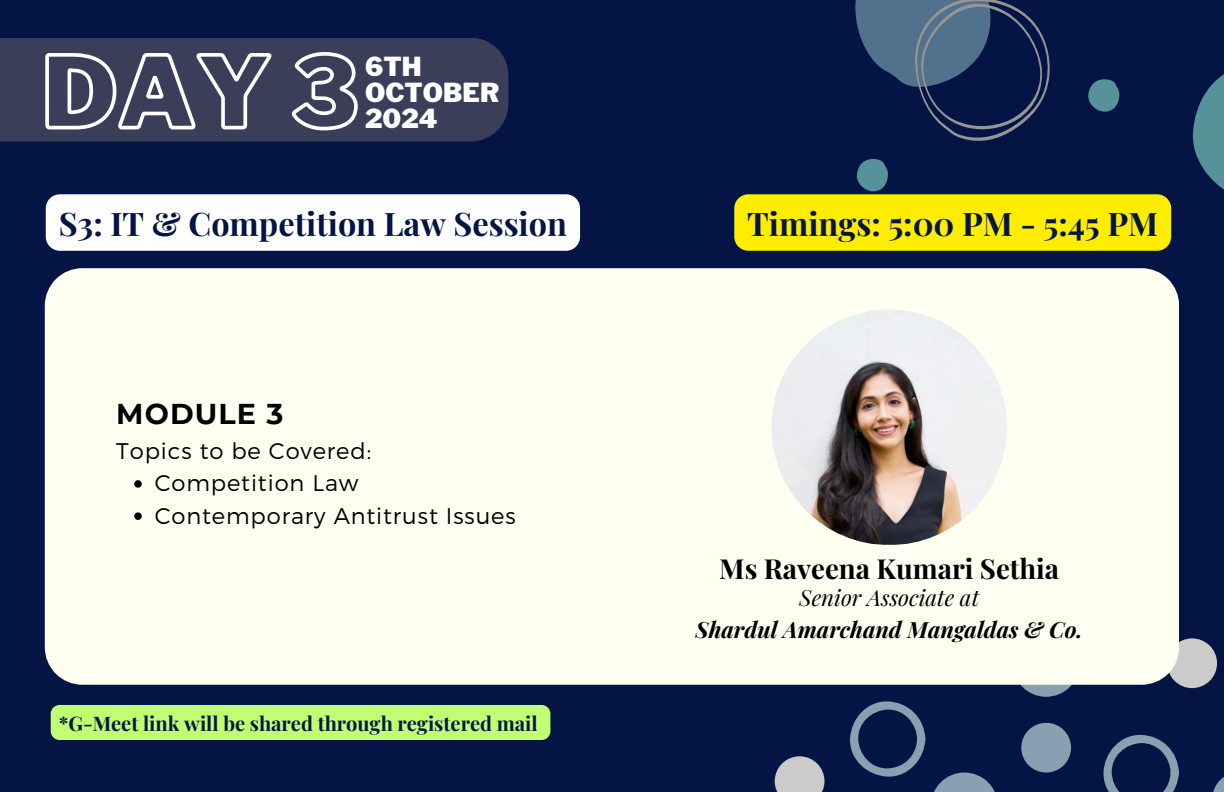
<style>
.page{position:relative;width:1224px;height:792px;background:#041545}
.page>*{position:absolute;margin:0;border:0;box-sizing:border-box;transform-origin:0 0}
.t1{font:700 32.4px "Playfair Display";color:#041545}
.t2{font:700 28.6px "Montserrat";letter-spacing:.04em;color:#000}
.t3{font:700 27.5px "Playfair Display";color:#000}
.t4{font:900 26px/25.9px "Libre Franklin";color:#fff}
.t5{font:300 22.6px "Montserrat";letter-spacing:.04em;color:#000}
.t6{font:italic 700 22.4px/31.3px "Playfair Display";color:#000;text-align:center}
.t7{font:700 20px "Playfair Display";color:#041545}
.s1{font-weight:400}
</style>
<div class="page">
<div style="left:1167px;top:638px;width:50px;height:50px;background:#cccbc9;border-radius:50%"></div>
<svg style="left:775px;top:756px;width:49px;height:36px;background:#acaeb4"></svg>
<div style="left:1021px;top:723px;width:50px;height:50px;background:#87a1b0;border-radius:50%"></div>
<div style="left:1013px;top:630px;width:67px;height:67px;background:#87a1b0;border-radius:50%"></div>
<svg style="left:1103px;top:734px;width:76px;height:58px"></svg>
<svg style="left:850px;top:701px;width:145px;height:91px"></svg>
<svg style="left:1213px;top:777px;width:11px;height:15px"></svg>
<div style="left:45px;top:268px;width:1134px;height:417px;background:#fefff1"></div>
<div style="left:46px;top:194px;width:534px;height:57px;background:#fff;border-radius:14px"></div>
<svg style="left:134px;top:480px;width:8px;height:8px"></svg>
<svg style="left:134px;top:512px;width:8px;height:8px"></svg>
<svg style="left:855px;top:0;width:195px;height:141px"></svg>
<svg style="left:1193px;top:74px;width:31px;height:116px"></svg>
<svg style="left:1088px;top:79px;width:32px;height:33px"></svg>
<svg style="left:734px;top:159px;width:437px;height:92px"></svg>
<div style="left:51px;top:705px;width:499px;height:35px;background:#c1ff72;border-radius:9px"></div>
<div style="left:0;top:38px;width:508px;height:103px;background:#3a3e59"></div>
<svg style="left:43px;top:50px;width:317px;height:83px;background:#5e6177"></svg>
<img style="left:771px;top:310px;width:236px;height:235px;border-radius:50%">
<p class="t4" style="left:365px;top:54px;width:136px">6TH<br>OCTOBER<br>2024</p>
<h1 class="t1" style="left:59px;top:201px;width:510px">S3: IT &amp; Competition Law Session</h1>
<h2 class="t2" style="left:116px;top:396px;width:169px">MODULE 3</h2>
<h2 class="t5" style="left:116px;top:436px;width:256px">Topics to be Covered:</h2>
<p class="t5" style="left:155px;top:469px;width:205px">Competition Law</p>
<h2 class="t5" style="left:155px;top:501px;width:362px">Contemporary Antitrust Issues</h2>
<p class="t7" style="left:59px;top:709px;width:480px">*G-Meet link will be shared through registered mail</p>
<h4 class="t1" style="left:747px;top:201px;width:412px">Timings: 5:00 PM - 5:45 PM</h4>
<h3 class="t3" style="left:719px;top:549px;width:341px">Ms Raveena Kumari Sethia</h3>
<h4 class="t6" style="left:696px;top:581px;width:389px"><span class="s1">Senior Associate at<br></span>Shardul Amarchand Mangaldas &amp; Co.</h4>
</div>
